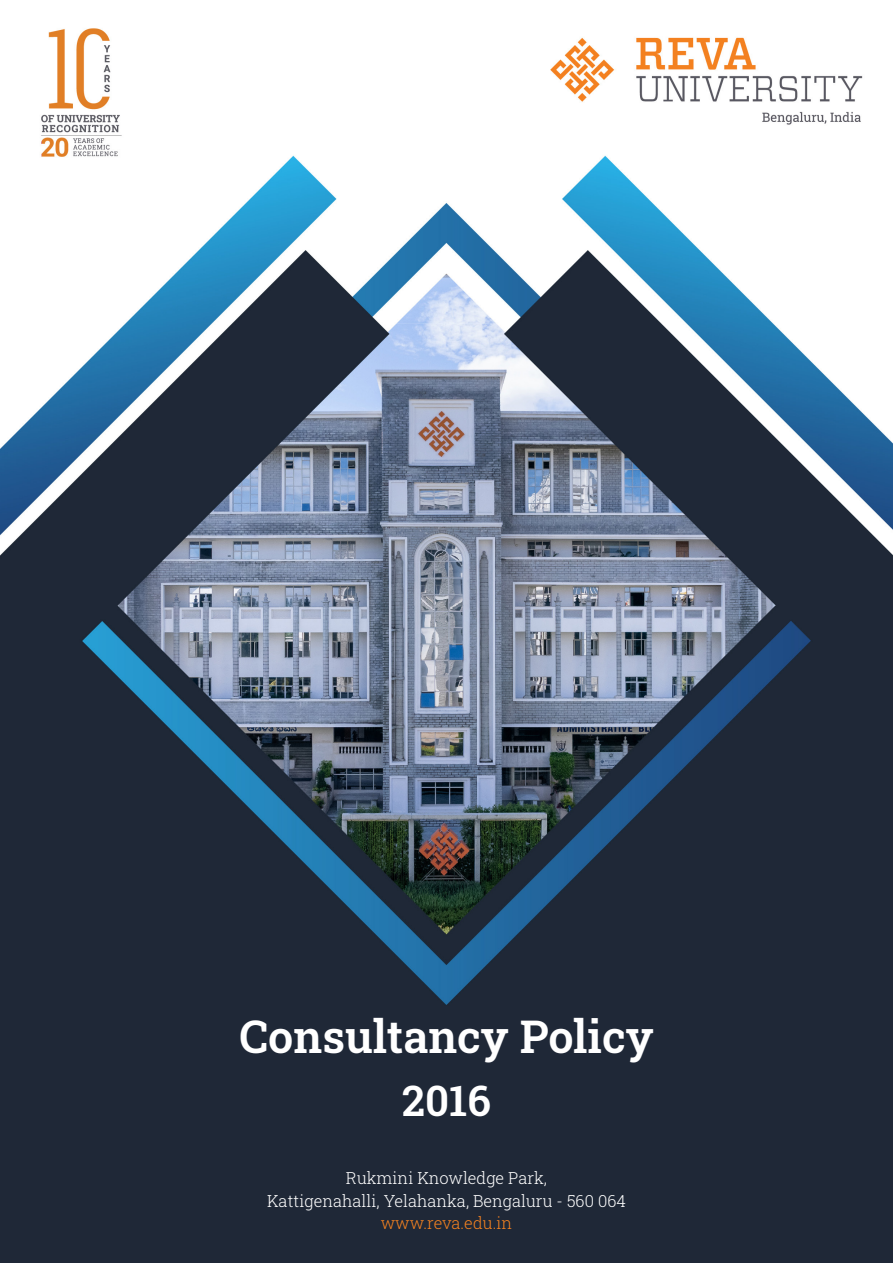
<style>
.page{position:relative;width:893px;height:1263px;background:#fff}
.page>*{position:absolute;margin:0;border:0;box-sizing:border-box;transform-origin:0 0}
.t1{font:600 45px "Roboto Slab";color:#fff}
.t2{font:600 42px "Roboto Slab";color:#fff}
.t3{font:300 16.5px/22.5px "Roboto Slab";color:#fff;text-align:center}
.t4{font:300 16.5px "Roboto Slab";color:#f58220}
</style>
<div class="page">
<img style="left:0;top:28px;width:893px;height:1235px">
<h1 class="t1" style="left:239px;top:1006px;width:416px">Consultancy Policy</h1>
<h2 class="t2" style="left:402px;top:1072px;width:91px">2016</h2>
<p class="t3" style="left:267px;top:1167px;width:360px">Rukmini Knowledge Park,<br>Kattigenahalli, Yelahanka, Bengaluru - 560 064</p>
<p class="t4" style="left:381px;top:1212px;width:133px">www.reva.edu.in</p>
</div>
